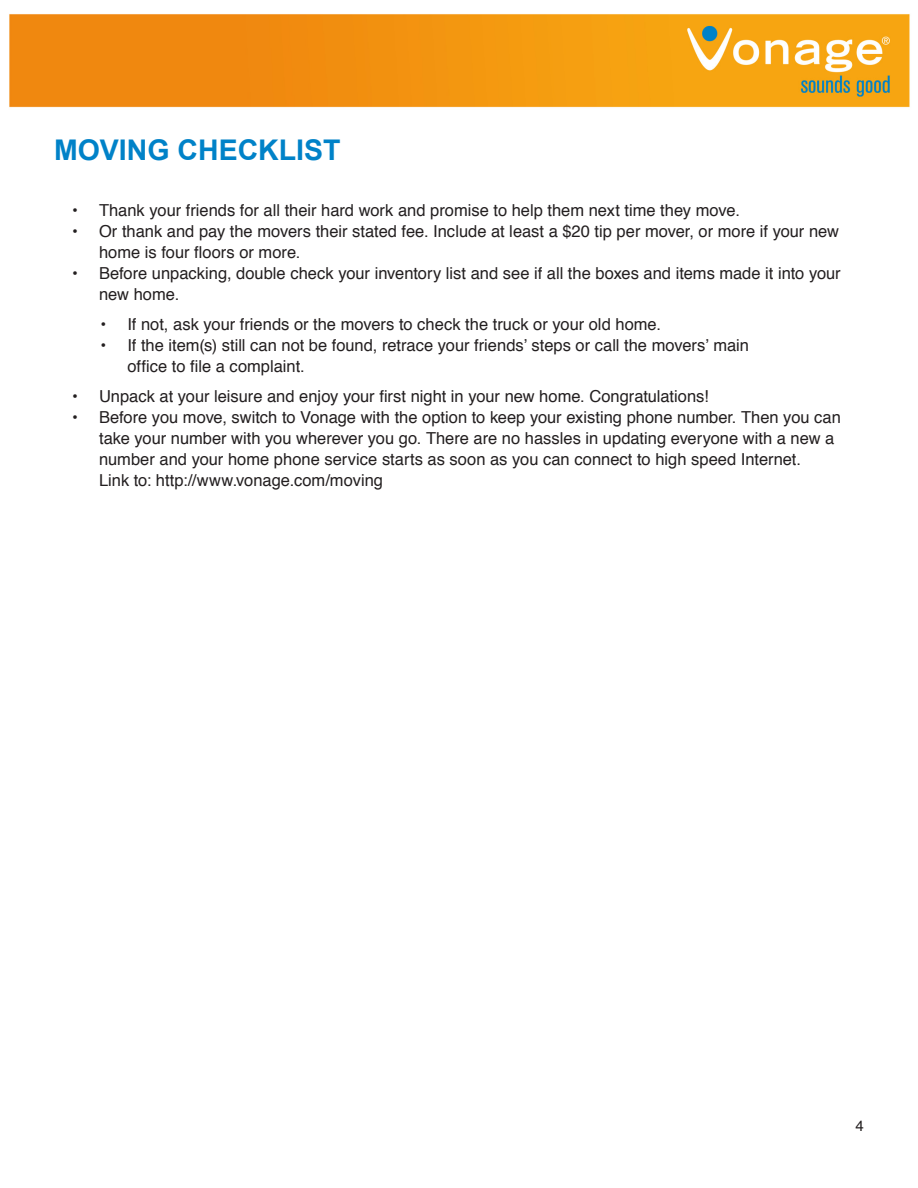
<style>
.page{position:relative;width:918px;height:1188px;background:#fff}
.page>*{position:absolute;margin:0;border:0;box-sizing:border-box;transform-origin:0 0}
.t1{font:700 28.5px "Arial";color:#0082c8}
.t2{font:16.5px/21px "Helvetica";color:#231f20}
.t3{font:15px "Helvetica";color:#231f20}
</style>
<div class="page">
<img style="left:9px;top:14px;width:901px;height:94px">
<p class="t1" style="left:54px;top:131px;width:288px">MOVING CHECKLIST</p>
<p class="t2" style="left:72px;top:200px;width:669px">• Thank your friends for all their hard work and promise to help them next time they move.</p>
<p class="t2" style="left:99px;top:221px;width:742px;text-indent:-27px">• Or thank and pay the movers their stated fee. Include at least a $20 tip per mover, or more if your new home is four floors or more.</p>
<p class="t2" style="left:99px;top:263px;width:743px;text-indent:-27px">• Before unpacking, double check your inventory list and see if all the boxes and items made it into your new home.</p>
<p class="t2" style="left:100px;top:314px;width:562px">• If not, ask your friends or the movers to check the truck or your old home.</p>
<p class="t2" style="left:127px;top:335px;width:623px;text-indent:-27px">• If the item(s) still can not be found, retrace your friends’ steps or call the movers’ main office to file a complaint.</p>
<p class="t2" style="left:72px;top:386px;width:638px">• Unpack at your leisure and enjoy your first night in your new home. Congratulations!</p>
<p class="t2" style="left:99px;top:407px;width:743px;text-indent:-27px">• Before you move, switch to Vonage with the option to keep your existing phone number. Then you can take your number with you wherever you go. There are no hassles in updating everyone with a new a number and your home phone service starts as soon as you can connect to high speed Internet.<br>Link to: http://www.vonage.com/moving</p>
<p class="t3" style="left:856px;top:1114px;width:10px">4</p>
</div>
